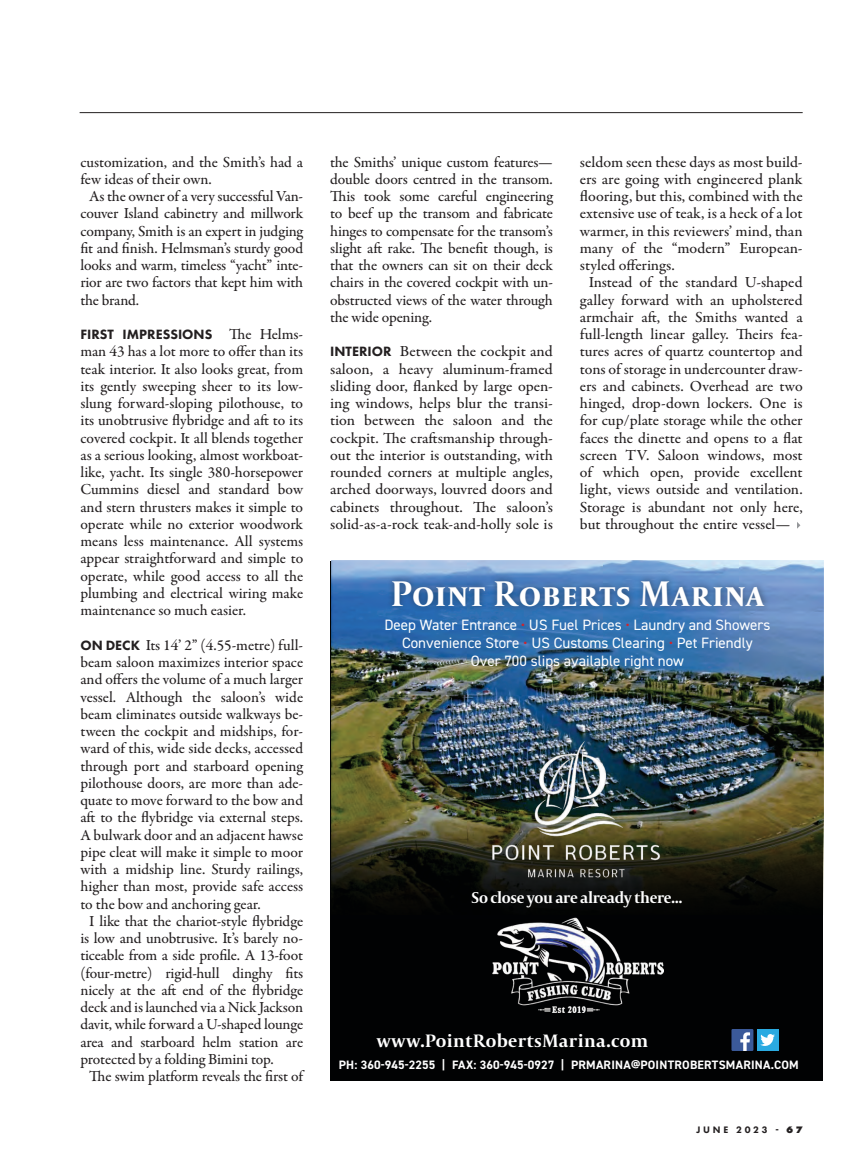
<style>
.page{position:relative;width:863px;height:1159px;background:#fff}
.page>*{position:absolute;margin:0;border:0;box-sizing:border-box;transform-origin:0 0}
.t1{font:700 37.5px "Capitolium 2";letter-spacing:.02em;color:#fff}
.t2{font:700 18.9px "Capitolium 2";letter-spacing:.02em;color:#fff}
.t3{font:700 16.5px "Capitolium 2";letter-spacing:-.02em;color:#fff}
.t4{font:500 15.45px/17.2px "Garamond Premr Pro";letter-spacing:-.005em;color:#231f20;text-align:justify}
.t5{font:15px/18px "DIN2014";color:#fff;text-align:center}
.t6{font:800 13.95px "Futura PT";color:#231f20}
.t7{font:700 12.15px "DIN2014";letter-spacing:.02em;color:#fff}
.t8{font:800 9.75px "Futura PT";letter-spacing:.285em;color:#231f20}
.s1{font-family:"Garamond Premr Pro";font-weight:500;font-size:15.45px}
.s2{font-family:"Futura PT";font-weight:800;font-size:13.95px}
.s3{color:#d1232a}
.s4{font-style:inherit}
</style>
<div class="page">
<hr style="left:80px;top:112px;width:723px;height:1px;background:#231f20">
<svg style="left:797px;top:522px;width:3px;height:6px"></svg>
<div style="left:331px;top:561px;width:492px;height:519px;background:#010203"></div>
<img style="left:332px;top:561px;width:491px;height:341px">
<img style="left:489px;top:733px;width:175px;height:144px">
<div style="left:731px;top:1029px;width:22px;height:22px;background:#3b5a9a"></div>
<svg style="left:740px;top:1032px;width:10px;height:19px"></svg>
<div style="left:757px;top:1029px;width:22px;height:22px;background:#2aaae1"></div>
<svg style="left:760px;top:1034px;width:15px;height:11px"></svg>
<div style="left:386px;top:573px;width:385px;height:40px;background:#231f20;opacity:.5"></div>
<img style="left:492px;top:917px;width:171px;height:95px">
<p class="t4" style="left:80px;top:153px;width:224px">customization, and the Smith’s had a</p>
<p class="t4" style="left:80px;top:171px;width:133px">few ideas of their own.</p>
<p class="t4" style="left:89px;top:188px;width:215px">As the owner of a very successful Van-</p>
<p class="t4" style="left:80px;top:205px;width:224px">couver Island cabinetry and millwork</p>
<p class="t4" style="left:80px;top:222px;width:224px">company, Smith is an expert in judging</p>
<p class="t4" style="left:80px;top:240px;width:224px">fit and finish. Helmsman’s sturdy good</p>
<p class="t4" style="left:80px;top:257px;width:224px">looks and warm, timeless “yacht” inte-</p>
<p class="t4" style="left:80px;top:274px;width:224px">rior are two factors that kept him with</p>
<p class="t4" style="left:80px;top:291px;width:60px">the brand.</p>
<p class="t6" style="left:80px;top:326px;width:224px">FIRST IMPRESSIONS <span class="s1">The Helms-</span></p>
<p class="t4" style="left:80px;top:343px;width:224px">man 43 has a lot more to offer than its teak interior. It also looks great, from its gently sweeping sheer to its low&shy;slung forward-sloping pilothouse, to its unobtrusive flybridge and aft to its covered cockpit. It all blends together as a serious looking, almost workboat&shy;like, yacht. Its single 380-horsepower Cummins diesel and standard bow and stern thrusters makes it simple to operate while no exterior woodwork means less maintenance. All systems appear straightforward and simple to operate, while good access to all the plumbing and electrical wiring make maintenance so much easier.</p>
<p class="t4" style="left:80px;top:636px;width:224px"><span class="s2">ON DECK</span> Its 14’ 2” (4.55-metre) full-</p>
<p class="t4" style="left:80px;top:654px;width:224px">beam saloon maximizes interior space</p>
<p class="t4" style="left:80px;top:671px;width:224px">and offers the volume of a much larger</p>
<p class="t4" style="left:80px;top:688px;width:224px">vessel. Although the saloon’s wide</p>
<p class="t4" style="left:80px;top:705px;width:224px">beam eliminates outside walkways be-</p>
<p class="t4" style="left:80px;top:723px;width:224px">tween the cockpit and midships, for-</p>
<p class="t4" style="left:80px;top:740px;width:224px">ward of this, wide side decks, accessed</p>
<p class="t4" style="left:80px;top:757px;width:224px">through port and starboard opening</p>
<p class="t4" style="left:80px;top:774px;width:224px">pilothouse doors, are more than ade-</p>
<p class="t4" style="left:80px;top:792px;width:224px">quate to move forward to the bow and</p>
<p class="t4" style="left:80px;top:809px;width:224px">aft to the flybridge via external steps.</p>
<p class="t4" style="left:80px;top:826px;width:224px">A bulwark door and an adjacent hawse</p>
<p class="t4" style="left:80px;top:843px;width:224px">pipe cleat will make it simple to moor</p>
<p class="t4" style="left:80px;top:861px;width:224px">with a midship line. Sturdy railings,</p>
<p class="t4" style="left:80px;top:878px;width:224px">higher than most, provide safe access</p>
<p class="t4" style="left:80px;top:895px;width:182px">to the bow and anchoring gear.</p>
<p class="t4" style="left:89px;top:912px;width:215px">I like that the chariot-style flybridge</p>
<p class="t4" style="left:80px;top:930px;width:224px">is low and unobtrusive. It’s barely no-</p>
<p class="t4" style="left:80px;top:947px;width:224px">ticeable from a side profile. A 13-foot</p>
<p class="t4" style="left:80px;top:964px;width:224px">(four-metre) rigid-hull dinghy fits</p>
<p class="t4" style="left:80px;top:981px;width:224px">nicely at the aft end of the flybridge</p>
<p class="t4" style="left:80px;top:999px;width:224px">deck and is launched via a Nick Jackson</p>
<p class="t4" style="left:80px;top:1016px;width:224px">davit, while forward a U-shaped lounge</p>
<p class="t4" style="left:80px;top:1033px;width:224px">area and starboard helm station are</p>
<p class="t4" style="left:80px;top:1050px;width:195px">protected by a folding Bimini top.</p>
<p class="t4" style="left:89px;top:1068px;width:215px">The swim platform reveals the first of</p>
<p class="t4" style="left:330px;top:153px;width:224px">the Smiths’ unique custom features— double doors centred in the transom.<br>This took some careful engineering to beef up the transom and fabricate hinges to compensate for the transom’s slight aft rake. The benefit though, is that the owners can sit on their deck chairs in the covered cockpit with un&shy;obstructed views of the water through the wide opening.</p>
<p class="t4" style="left:330px;top:343px;width:224px"><span class="s2">INTERIOR</span> Between the cockpit and saloon, a heavy aluminum-framed sliding door, flanked by large open&shy;ing windows, helps blur the transi&shy;tion between the saloon and the cockpit. The craftsmanship through&shy;out the interior is outstanding, with rounded corners at multiple angles, arched doorways, louvred doors and cabinets throughout. The saloon’s solid-as-a-rock teak-and-holly sole is</p>
<p class="t4" style="left:580px;top:153px;width:224px">seldom seen these days as most build-</p>
<p class="t4" style="left:580px;top:171px;width:224px">ers are going with engineered plank</p>
<p class="t4" style="left:580px;top:188px;width:224px">flooring, but this, combined with the</p>
<p class="t4" style="left:580px;top:205px;width:224px">extensive use of teak, is a heck of a lot</p>
<p class="t4" style="left:580px;top:222px;width:224px">warmer, in this reviewers’ mind, than</p>
<p class="t4" style="left:580px;top:240px;width:224px">many of the “modern” European-</p>
<p class="t4" style="left:580px;top:257px;width:97px">styled offerings.</p>
<p class="t4" style="left:589px;top:274px;width:215px">Instead of the standard U-shaped</p>
<p class="t4" style="left:580px;top:291px;width:224px">galley forward with an upholstered</p>
<p class="t4" style="left:580px;top:309px;width:224px">armchair aft, the Smiths wanted a</p>
<p class="t4" style="left:580px;top:326px;width:224px">full-length linear galley. Theirs fea-</p>
<p class="t4" style="left:580px;top:343px;width:224px">tures acres of quartz countertop and</p>
<p class="t4" style="left:580px;top:360px;width:224px">tons of storage in undercounter draw-</p>
<p class="t4" style="left:580px;top:378px;width:224px">ers and cabinets. Overhead are two</p>
<p class="t4" style="left:580px;top:395px;width:224px">hinged, drop-down lockers. One is</p>
<p class="t4" style="left:580px;top:412px;width:224px">for cup/plate storage while the other</p>
<p class="t4" style="left:580px;top:429px;width:224px">faces the dinette and opens to a flat</p>
<p class="t4" style="left:580px;top:447px;width:224px">screen TV. Saloon windows, most</p>
<p class="t4" style="left:580px;top:464px;width:224px">of which open, provide excellent</p>
<p class="t4" style="left:580px;top:481px;width:224px">light, views outside and ventilation.</p>
<p class="t4" style="left:580px;top:498px;width:224px">Storage is abundant not only here,</p>
<p class="t4" style="left:580px;top:516px;width:212px">but throughout the entire vessel—</p>
<h1 class="t1" style="left:391px;top:568px;width:375px">Point Roberts Marina</h1>
<p class="t5" style="left:384px;top:615px;width:387px">Deep Water Entrance <span class="s3">•</span> US Fuel Prices <span class="s3">•</span> Laundry and Showers<br>Convenience Store <span class="s3">•</span> US Customs Clearing <span class="s3">•</span> Pet Friendly<br>Over 700 slips available right now</p>
<p class="t3" style="left:472px;top:886px;width:212px">So close you are already there...</p>
<p class="t2" style="left:376px;top:1027px;width:274px">www.PointRobertsMarina.com</p>
<p class="t7" style="left:339px;top:1056px;width:461px">PH: 360-945-2255 | FAX: 360-945-0927 | PRMARINA<sup>@</sup>POINTROBERTSMARINA.COM</p>
<p class="t8" style="left:696px;top:1123px;width:108px">JUNE 2023 - <span class="s4">67</span></p>
</div>
